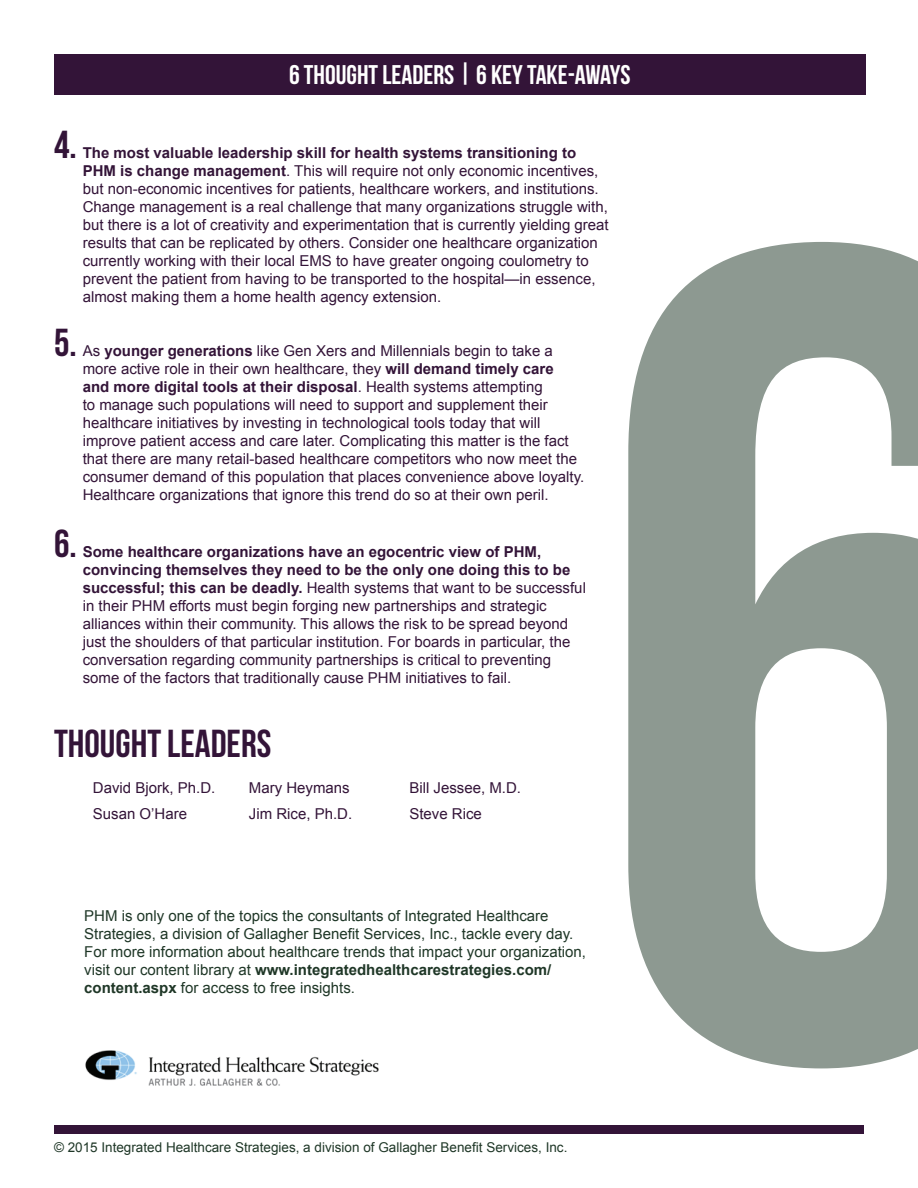
<style>
.page{position:relative;width:918px;height:1188px;background:#fff}
.page>*{position:absolute;margin:0;border:0;box-sizing:border-box;transform-origin:0 0}
.t1{font:39px "Bebas Neue";color:#331438}
.t2{font:27px "Bebas Neue";color:#fff}
.t3{font:15px/18px "Arial";color:#331438}
.t4{font:15px/18px "Arial";color:#1f3727}
.t5{font:13.5px "Arial";color:#1f3727}
.s1{font-weight:700}
</style>
<div class="page">
<div style="left:54px;top:1125px;width:810px;height:9px;background:#331438"></div>
<svg style="left:628px;top:242px;width:290px;height:826px;fill:#8d9991"></svg>
<div style="left:54px;top:54px;width:812px;height:40px;background:#331438"></div>
<img style="left:85px;top:1050px;width:294px;height:36px">
<h2 class="t2" style="left:289px;top:60px;width:343px">6 THOUGHT LEADERS | 6 KEY TAKE-AWAYS</h2>
<h1 class="t1" style="left:54px;top:123px;width:24px">4.</h1>
<p class="t3" style="left:83px;top:143px;width:528px"><span class="s1">The most valuable leadership skill for health systems transitioning to PHM is change management</span>. This will require not only economic incentives, but non-economic incentives for patients, healthcare workers, and institutions.<br>Change management is a real challenge that many organizations struggle with, but there is a lot of creativity and experimentation that is currently yielding great results that can be replicated by others. Consider one healthcare organization currently working with their local EMS to have greater ongoing coulometry to prevent the patient from having to be transported to the hospital—in essence, almost making them a home health agency extension.</p>
<h1 class="t1" style="left:54px;top:322px;width:24px">5.</h1>
<p class="t3" style="left:83px;top:342px;width:503px">As <span class="s1">younger generations</span> like Gen Xers and Millennials begin to take a more active role in their own healthcare, they <span class="s1">will demand timely care<br>and more digital tools at their disposal</span>. Health systems attempting<br>to manage such populations will need to support and supplement their healthcare initiatives by investing in technological tools today that will improve patient access and care later. Complicating this matter is the fact that there are many retail-based healthcare competitors who now meet the consumer demand of this population that places convenience above loyalty.<br>Healthcare organizations that ignore this trend do so at their own peril.</p>
<h1 class="t1" style="left:54px;top:523px;width:24px">6.</h1>
<p class="t3" style="left:83px;top:543px;width:505px"><span class="s1">Some healthcare organizations have an egocentric view of PHM, convincing themselves they need to be the only one doing this to be successful; this can be deadly.</span> Health systems that want to be successful in their PHM efforts must begin forging new partnerships and strategic alliances within their community. This allows the risk to be spread beyond just the shoulders of that particular institution. For boards in particular, the conversation regarding community partnerships is critical to preventing some of the factors that traditionally cause PHM initiatives to fail.</p>
<h1 class="t1" style="left:54px;top:722px;width:219px">THOUGHT LEADERS</h1>
<p class="t3" style="left:93px;top:779px;width:124px">David Bjork, Ph.D.</p>
<p class="t3" style="left:249px;top:779px;width:102px">Mary Heymans</p>
<p class="t3" style="left:409px;top:779px;width:113px">Bill Jessee, M.D.</p>
<p class="t3" style="left:93px;top:804px;width:96px">Susan O’Hare</p>
<p class="t3" style="left:249px;top:804px;width:105px">Jim Rice, Ph.D.</p>
<p class="t3" style="left:409px;top:804px;width:74px">Steve Rice</p>
<p class="t4" style="left:84px;top:907px;width:503px">PHM is only one of the topics the consultants of Integrated Healthcare Strategies, a division of Gallagher Benefit Services, Inc., tackle every day.<br>For more information about healthcare trends that impact your organization, visit our content library at <span class="s1">www.integratedhealthcarestrategies.com/ content.aspx</span> for access to free insights.</p>
<p class="t5" style="left:54px;top:1140px;width:515px">© 2015 Integrated Healthcare Strategies, a division of Gallagher Benefit Services, Inc.</p>
</div>
